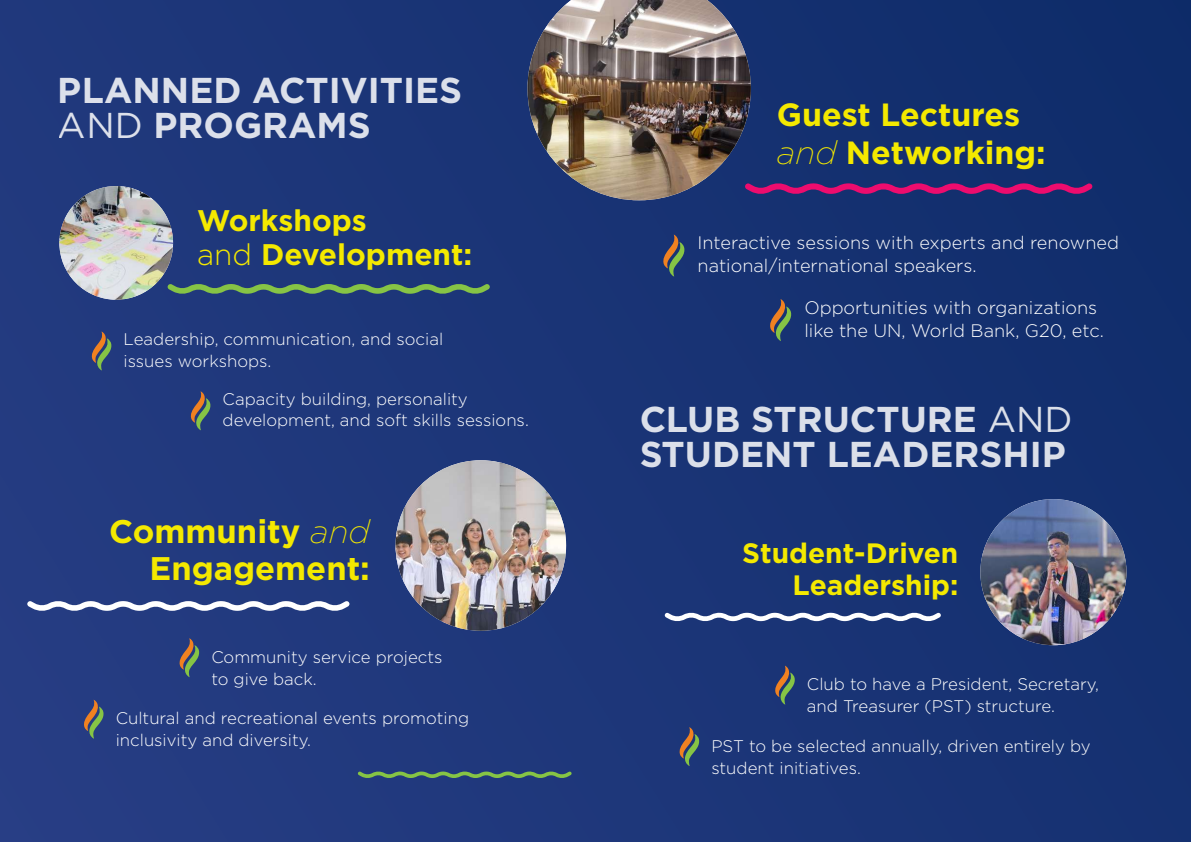
<style>
.page{position:relative;width:1191px;height:842px;background:#1b3577}
.page>*{position:absolute;margin:0;border:0;box-sizing:border-box;transform-origin:0 0}
.t1{font:700 35.9px/35px "Gotham";color:#fff}
.t2{font:700 32.7px/37.3px "Gotham";color:#f4e900;text-align:right}
.t3{font:700 32.1px/37.3px "Gotham";color:#f4e900}
.t4{font:700 29.8px/33.9px "Gotham";color:#f4e900}
.t5{font:700 28px/31.9px "Gotham";color:#f4e900;text-align:right}
.t6{font:300 18.1px/23.3px "Gotham";color:#fff}
.t7{font:300 16.8px/21.6px "Gotham";color:#fff}
.s1{font-weight:400}
.s2{font-weight:300}
.s3{font-weight:200;font-style:italic}
.s4{font-weight:200;font-style:italic;font-size:32.7px}
</style>
<div class="page">
<img style="left:527px;top:0;width:224px;height:200px">
<img style="left:59px;top:186px;width:114px;height:114px;border-radius:55px">
<img style="left:395px;top:460px;width:171px;height:171px;border-radius:85px">
<svg style="left:168px;top:284px;width:322px;height:10px"></svg>
<svg style="left:27px;top:600px;width:322px;height:12px"></svg>
<img style="left:980px;top:499px;width:146px;height:146px;border-radius:73px">
<svg style="left:665px;top:612px;width:275px;height:10px"></svg>
<svg style="left:358px;top:771px;width:213px;height:7px"></svg>
<svg style="left:91px;top:331px;width:21px;height:40px"></svg>
<svg style="left:179px;top:638px;width:20px;height:39px"></svg>
<svg style="left:83px;top:700px;width:21px;height:39px"></svg>
<svg style="left:775px;top:666px;width:20px;height:39px"></svg>
<svg style="left:679px;top:727px;width:20px;height:39px"></svg>
<svg style="left:190px;top:391px;width:21px;height:39px"></svg>
<svg style="left:745px;top:183px;width:347px;height:12px"></svg>
<svg style="left:663px;top:234px;width:22px;height:43px"></svg>
<svg style="left:770px;top:299px;width:21px;height:42px"></svg>
<h1 class="t1" style="left:58px;top:73px;width:406px">PLANNED ACTIVITIES<br><span class="s1">AND</span> PROGRAMS</h1>
<h3 class="t4" style="left:197px;top:203px;width:277px">Workshops<br><span class="s2">and</span> Development:</h3>
<p class="t7" style="left:124px;top:328px;width:321px">Leadership, communication, and social issues workshops.</p>
<p class="t7" style="left:223px;top:388px;width:308px">Capacity building, personality development, and soft skills sessions.</p>
<h2 class="t2" style="left:109px;top:513px;width:262px">Community <span class="s3">and<br></span>Engagement:</h2>
<p class="t7" style="left:211px;top:646px;width:233px">Community service projects to give back.</p>
<p class="t7" style="left:116px;top:707px;width:355px">Cultural and recreational events promoting inclusivity and diversity.</p>
<h3 class="t3" style="left:777px;top:96px;width:270px">Guest Lectures <span class="s4">and</span> Networking:</h3>
<p class="t6" style="left:697px;top:231px;width:423px">Interactive sessions with experts and renowned national/international speakers.</p>
<p class="t6" style="left:804px;top:295px;width:301px">Opportunities with organizations like the UN, World Bank, G20, etc.</p>
<h1 class="t1" style="left:639px;top:402px;width:435px">CLUB STRUCTURE <span class="s1">AND<br></span>STUDENT LEADERSHIP</h1>
<h3 class="t5" style="left:742px;top:537px;width:218px">Student-Driven<br>Leadership:</h3>
<p class="t7" style="left:807px;top:673px;width:294px">Club to have a President, Secretary, and Treasurer (PST) structure.</p>
<p class="t7" style="left:711px;top:735px;width:381px">PST to be selected annually, driven entirely by student initiatives.</p>
</div>
